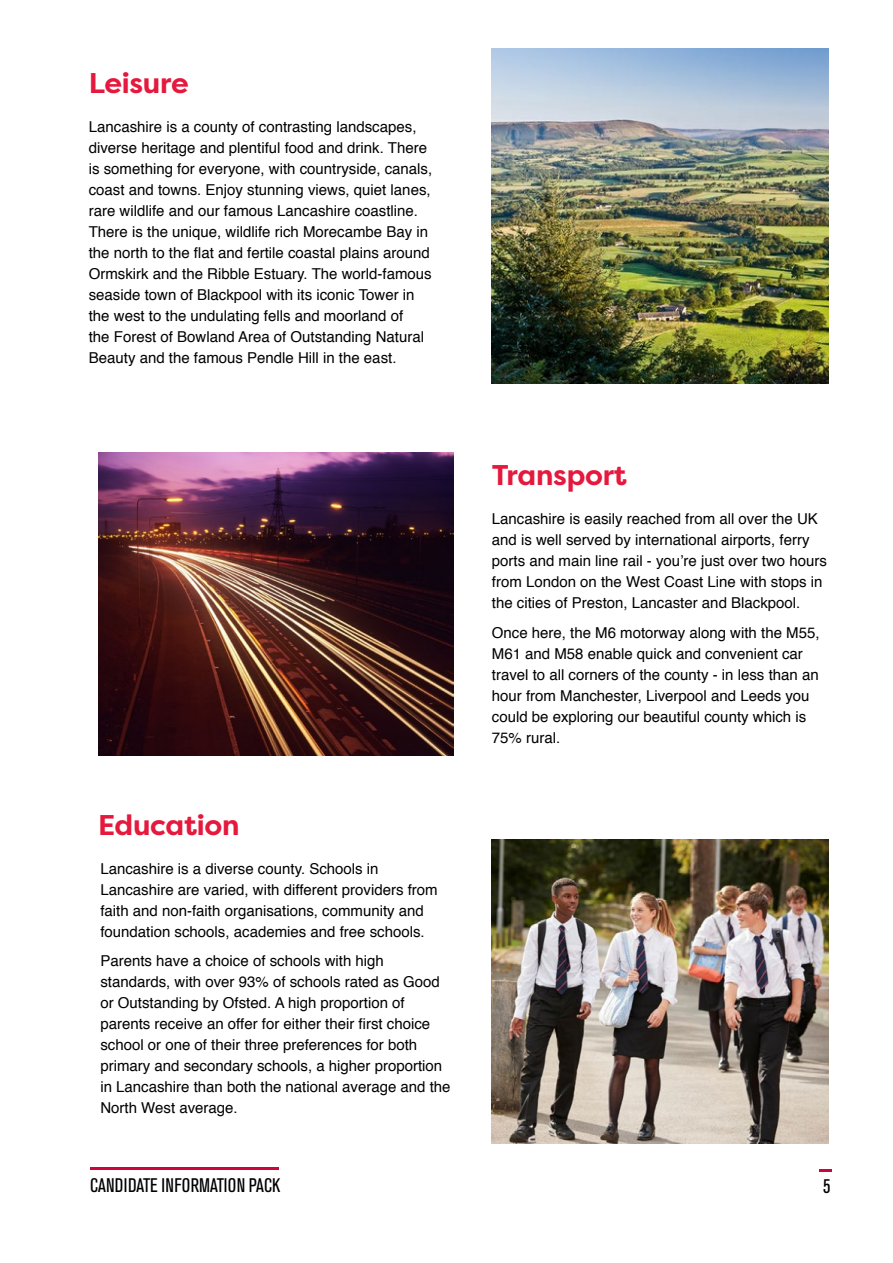
<style>
.page{position:relative;width:893px;height:1263px;background:#fff}
.page>*{position:absolute;margin:0;border:0;box-sizing:border-box;transform-origin:0 0}
.t1{font:700 28.5px "Filson Pro";letter-spacing:-.01em;color:#e5193d}
.t2{font:condensed 19.5px "Akzidenz Grotesk BE";color:#000}
.t3{font:15px/21px "Helvetica";color:#000}
</style>
<div class="page">
<img style="left:492px;top:49px;width:336px;height:335px">
<img style="left:98px;top:452px;width:356px;height:304px">
<img style="left:492px;top:840px;width:336px;height:303px">
<svg style="left:819px;top:1169px;width:13px;height:2px"></svg>
<hr style="left:90px;top:1167px;width:189px;height:3px;background:#d0043c">
<h1 class="t1" style="left:89px;top:65px;width:101px">Leisure</h1>
<p class="t3" style="left:89px;top:116px;width:345px">Lancashire is a county of contrasting landscapes, diverse heritage and plentiful food and drink. There is something for everyone, with countryside, canals, coast and towns. Enjoy stunning views, quiet lanes, rare wildlife and our famous Lancashire coastline.<br>There is the unique, wildlife rich Morecambe Bay in the north to the flat and fertile coastal plains around Ormskirk and the Ribble Estuary. The world-famous seaside town of Blackpool with its iconic Tower in the west to the undulating fells and moorland of<br>the Forest of Bowland Area of Outstanding Natural Beauty and the famous Pendle Hill in the east.</p>
<h1 class="t1" style="left:98px;top:807px;width:143px">Education</h1>
<p class="t3" style="left:100px;top:858px;width:339px">Lancashire is a diverse county. Schools in Lancashire are varied, with different providers from faith and non-faith organisations, community and foundation schools, academies and free schools.</p>
<p class="t3" style="left:100px;top:951px;width:352px">Parents have a choice of schools with high standards, with over 93% of schools rated as Good or Outstanding by Ofsted. A high proportion of parents receive an offer for either their first choice school or one of their three preferences for both primary and secondary schools, a higher proportion in Lancashire than both the national average and the North West average.</p>
<h1 class="t1" style="left:492px;top:457px;width:137px">Transport</h1>
<p class="t3" style="left:492px;top:509px;width:337px">Lancashire is easily reached from all over the UK and is well served by international airports, ferry ports and main line rail - you’re just over two hours from London on the West Coast Line with stops in the cities of Preston, Lancaster and Blackpool.</p>
<p class="t3" style="left:492px;top:622px;width:329px">Once here, the M6 motorway along with the M55, M61 and M58 enable quick and convenient car travel to all corners of the county - in less than an hour from Manchester, Liverpool and Leeds you could be exploring our beautiful county which is 75% rural.</p>
<h2 class="t2" style="left:90px;top:1174px;width:192px">CANDIDATE INFORMATION PACK</h2>
<h2 class="t2" style="left:823px;top:1176px;width:9px">5</h2>
</div>
